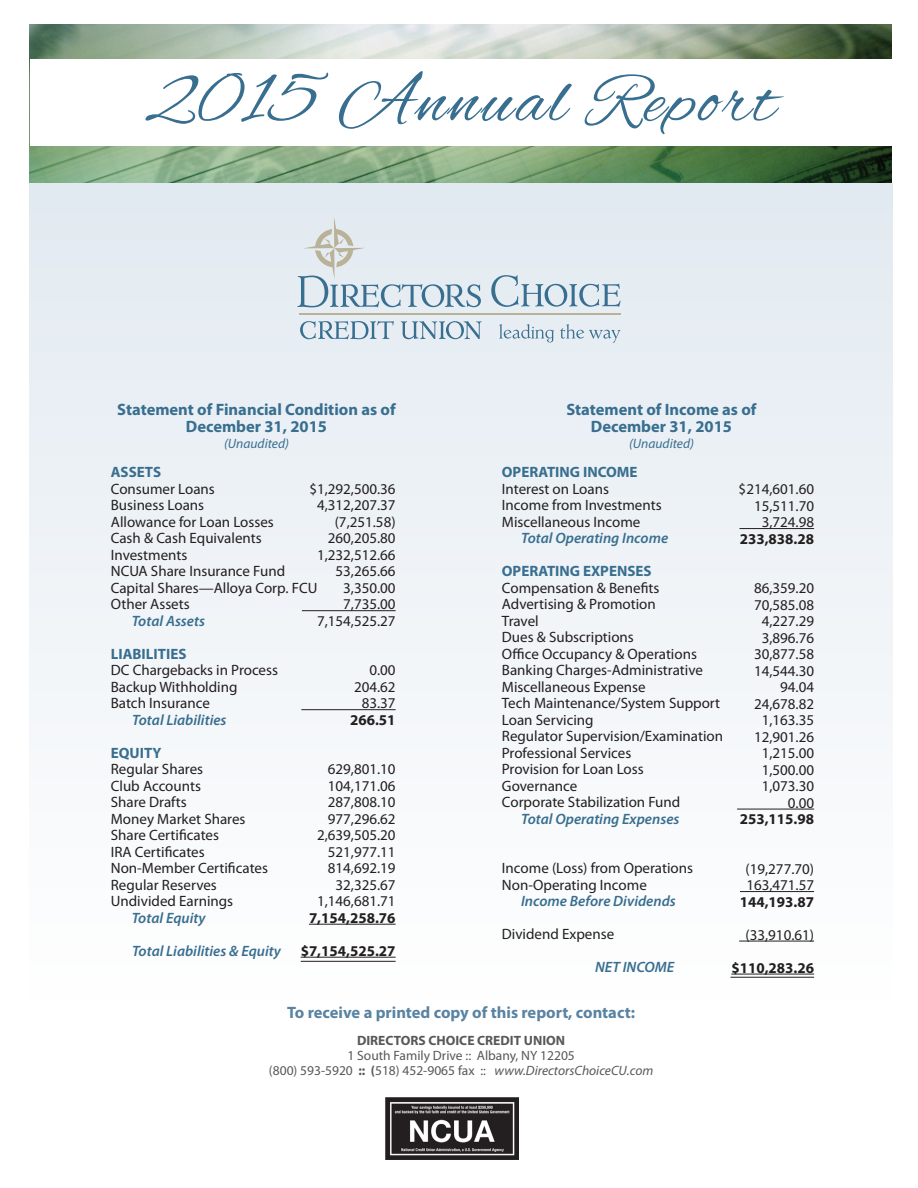
<style>
.page{position:relative;width:918px;height:1188px;background:#fff}
.page>*{position:absolute;margin:0;border:0;box-sizing:border-box;transform-origin:0 0}
.Address{font:73.5px "Alex Brush";letter-spacing:.04em;color:#386e8f}
.t1{font:700 16.5px "Myriad Pro";color:#386e8f}
.Title_Subhead{font:700 16.5px "Myriad Pro";color:#5983a2}
.t2{font:15px "Myriad Pro";color:#231f20}
.t3{font:italic 600 15px "Myriad Pro";color:#386e8f}
.t4{font:700 15px "Myriad Pro";color:#231f20}
.t5{font:700 15px "Myriad Pro";color:#386e8f}
.Title_Subhead-2{font:13.5px "Myriad Pro";color:#57585a}
.Title_Subhead-3{font:700 13.5px "Myriad Pro";color:#57585a}
.t6{font:italic 13.5px "Myriad Pro";color:#386e8f}
.s1{font-weight:700}
.s2{font-style:italic}
</style>
<div class="page">
<div style="left:29px;top:183px;width:864px;height:816px;background:linear-gradient(to bottom,#e2eaf1,#fefefe)"></div>
<hr style="left:730px;top:977px;width:84px;height:1px;background:#231f20">
<hr style="left:302px;top:610px;width:94px;height:1px;background:#231f20">
<hr style="left:301px;top:709px;width:95px;height:1px;background:#231f20">
<hr style="left:309px;top:924px;width:87px;height:1px;background:#231f20">
<hr style="left:301px;top:957px;width:95px;height:1px;background:#231f20">
<hr style="left:739px;top:528px;width:75px;height:1px;background:#231f20">
<hr style="left:737px;top:809px;width:77px;height:1px;background:#231f20">
<hr style="left:740px;top:891px;width:74px;height:1px;background:#231f20">
<hr style="left:739px;top:941px;width:75px;height:1px;background:#231f20">
<hr style="left:731px;top:974px;width:83px;height:1px;background:#231f20">
<hr style="left:301px;top:961px;width:95px;height:1px;background:#231f20">
<svg style="left:491px;top:275px;width:129px;height:32px;background:#c1d2dd"></svg>
<svg style="left:300px;top:321px;width:94px;height:18px;background:#b4c8d6"></svg>
<svg style="left:401px;top:321px;width:81px;height:18px"></svg>
<hr style="left:299px;top:313px;width:321px;height:2px;background:#b9b298">
<svg style="left:297px;top:217px;width:184px;height:90px;background:#d4dee5"></svg>
<svg style="left:499px;top:324px;width:55px;height:18px"></svg>
<svg style="left:560px;top:324px;width:61px;height:19px"></svg>
<svg style="left:518px;top:1098px;width:1px;height:61px"></svg>
<img style="left:386px;top:1098px;width:132px;height:61px">
<img style="left:30px;top:24px;width:861px;height:159px">
<div style="left:30px;top:60px;width:861px;height:86px;background:#fff"></div>
<p class="Address" style="left:145px;top:60px;width:632px">2015 Annual Report</p>
<p class="t1" style="left:117px;top:401px;width:280px">Statement of Financial Condition as of</p>
<p class="t1" style="left:186px;top:417px;width:143px">December 31, 2015</p>
<p class="t6" style="left:224px;top:437px;width:66px">(Unaudited)</p>
<p class="t5" style="left:111px;top:464px;width:52px">ASSETS</p>
<p class="t2" style="left:111px;top:480px;width:106px">Consumer Loans</p>
<p class="t2" style="left:111px;top:497px;width:95px">Business Loans</p>
<p class="t2" style="left:111px;top:513px;width:165px">Allowance for Loan Losses</p>
<p class="t2" style="left:111px;top:530px;width:152px">Cash &amp; Cash Equivalents</p>
<p class="t2" style="left:111px;top:546px;width:78px">Investments</p>
<p class="t2" style="left:111px;top:563px;width:176px">NCUA Share Insurance Fund</p>
<p class="t2" style="left:111px;top:579px;width:208px">Capital Shares—Alloya Corp. FCU</p>
<p class="t2" style="left:111px;top:596px;width:80px">Other Assets</p>
<p class="t3" style="left:132px;top:611px;width:75px">Total Assets</p>
<p class="t5" style="left:111px;top:645px;width:77px">LIABILITIES</p>
<p class="t2" style="left:111px;top:662px;width:169px">DC Chargebacks in Process</p>
<p class="t2" style="left:111px;top:678px;width:128px">Backup Withholding</p>
<p class="t2" style="left:111px;top:695px;width:101px">Batch Insurance</p>
<p class="t3" style="left:132px;top:710px;width:96px">Total Liabilities</p>
<p class="t5" style="left:111px;top:744px;width:52px">EQUITY</p>
<p class="t2" style="left:111px;top:761px;width:94px">Regular Shares</p>
<p class="t2" style="left:111px;top:777px;width:92px">Club Accounts</p>
<p class="t2" style="left:111px;top:794px;width:77px">Share Drafts</p>
<p class="t2" style="left:111px;top:810px;width:136px">Money Market Shares</p>
<p class="t2" style="left:111px;top:827px;width:110px">Share Certificates</p>
<p class="t2" style="left:111px;top:843px;width:95px">IRA Certificates</p>
<p class="t2" style="left:111px;top:860px;width:159px">Non-Member Certificates</p>
<p class="t2" style="left:111px;top:876px;width:108px">Regular Reserves</p>
<p class="t2" style="left:111px;top:893px;width:124px">Undivided Earnings</p>
<p class="t3" style="left:132px;top:908px;width:75px">Total Equity</p>
<p class="t3" style="left:132px;top:941px;width:150px">Total Liabilities &amp; Equity</p>
<p class="t2" style="left:309px;top:480px;width:88px">$1,292,500.36</p>
<p class="t2" style="left:317px;top:497px;width:80px">4,312,207.37</p>
<p class="t2" style="left:335px;top:513px;width:62px">(7,251.58)</p>
<p class="t2" style="left:328px;top:530px;width:69px">260,205.80</p>
<p class="t2" style="left:317px;top:546px;width:80px">1,232,512.66</p>
<p class="t2" style="left:336px;top:563px;width:62px">53,265.66</p>
<p class="t2" style="left:343px;top:579px;width:54px">3,350.00</p>
<p class="t2" style="left:343px;top:596px;width:54px">7,735.00</p>
<p class="t2" style="left:317px;top:612px;width:80px">7,154,525.27</p>
<p class="t2" style="left:369px;top:662px;width:28px">0.00</p>
<p class="t2" style="left:354px;top:678px;width:43px">204.62</p>
<p class="t2" style="left:362px;top:695px;width:35px">83.37</p>
<p class="t4" style="left:350px;top:711px;width:47px">266.51</p>
<p class="t2" style="left:328px;top:761px;width:69px">629,801.10</p>
<p class="t2" style="left:328px;top:777px;width:69px">104,171.06</p>
<p class="t2" style="left:328px;top:794px;width:69px">287,808.10</p>
<p class="t2" style="left:328px;top:810px;width:69px">977,296.62</p>
<p class="t2" style="left:317px;top:827px;width:80px">2,639,505.20</p>
<p class="t2" style="left:328px;top:843px;width:69px">521,977.11</p>
<p class="t2" style="left:328px;top:860px;width:69px">814,692.19</p>
<p class="t2" style="left:336px;top:876px;width:62px">32,325.67</p>
<p class="t2" style="left:317px;top:893px;width:80px">1,146,681.71</p>
<p class="t4" style="left:309px;top:909px;width:88px">7,154,258.76</p>
<p class="t4" style="left:301px;top:942px;width:96px">$7,154,525.27</p>
<p class="t1" style="left:566px;top:401px;width:192px">Statement of Income as of</p>
<p class="t1" style="left:591px;top:417px;width:143px">December 31, 2015</p>
<p class="t6" style="left:629px;top:437px;width:66px">(Unaudited)</p>
<p class="t5" style="left:502px;top:464px;width:137px">OPERATING INCOME</p>
<p class="t2" style="left:502px;top:480px;width:109px">Interest on Loans</p>
<p class="t2" style="left:502px;top:497px;width:161px">Income from Investments</p>
<p class="t2" style="left:502px;top:513px;width:140px">Miscellaneous Income</p>
<p class="t3" style="left:521px;top:529px;width:149px">Total Operating Income</p>
<p class="t5" style="left:502px;top:563px;width:151px">OPERATING EXPENSES</p>
<p class="t2" style="left:502px;top:579px;width:159px">Compensation &amp; Benefits</p>
<p class="t2" style="left:502px;top:596px;width:155px">Advertising &amp; Promotion</p>
<p class="t2" style="left:502px;top:612px;width:38px">Travel</p>
<p class="t2" style="left:502px;top:629px;width:133px">Dues &amp; Subscriptions</p>
<p class="t2" style="left:502px;top:645px;width:197px">Office Occupancy &amp; Operations</p>
<p class="t2" style="left:502px;top:662px;width:203px">Banking Charges-Administrative</p>
<p class="t2" style="left:502px;top:678px;width:145px">Miscellaneous Expense</p>
<p class="t2" style="left:502px;top:695px;width:220px">Tech Maintenance/System Support</p>
<p class="t2" style="left:502px;top:711px;width:93px">Loan Servicing</p>
<p class="t2" style="left:502px;top:728px;width:223px">Regulator Supervision/Examination</p>
<p class="t2" style="left:502px;top:744px;width:131px">Professional Services</p>
<p class="t2" style="left:502px;top:761px;width:143px">Provision for Loan Loss</p>
<p class="t2" style="left:502px;top:777px;width:77px">Governance</p>
<p class="t2" style="left:502px;top:794px;width:180px">Corporate Stabilization Fund</p>
<p class="t3" style="left:521px;top:809px;width:160px">Total Operating Expenses</p>
<p class="t2" style="left:502px;top:860px;width:193px">Income (Loss) from Operations</p>
<p class="t2" style="left:502px;top:876px;width:146px">Non-Operating Income</p>
<p class="t3" style="left:521px;top:892px;width:156px">Income Before Dividends</p>
<p class="t2" style="left:502px;top:926px;width:114px">Dividend Expense</p>
<p class="t3" style="left:595px;top:958px;width:81px">NET INCOME</p>
<p class="t2" style="left:739px;top:481px;width:77px">$214,601.60</p>
<p class="t2" style="left:754px;top:497px;width:62px">15,511.70</p>
<p class="t2" style="left:762px;top:514px;width:54px">3,724.98</p>
<p class="t4" style="left:740px;top:530px;width:76px">233,838.28</p>
<p class="t2" style="left:754px;top:580px;width:62px">86,359.20</p>
<p class="t2" style="left:754px;top:596px;width:62px">70,585.08</p>
<p class="t2" style="left:762px;top:613px;width:54px">4,227.29</p>
<p class="t2" style="left:762px;top:629px;width:54px">3,896.76</p>
<p class="t2" style="left:754px;top:646px;width:62px">30,877.58</p>
<p class="t2" style="left:754px;top:662px;width:62px">14,544.30</p>
<p class="t2" style="left:780px;top:679px;width:35px">94.04</p>
<p class="t2" style="left:754px;top:695px;width:62px">24,678.82</p>
<p class="t2" style="left:762px;top:712px;width:54px">1,163.35</p>
<p class="t2" style="left:754px;top:728px;width:62px">12,901.26</p>
<p class="t2" style="left:762px;top:745px;width:54px">1,215.00</p>
<p class="t2" style="left:762px;top:761px;width:54px">1,500.00</p>
<p class="t2" style="left:762px;top:778px;width:54px">1,073.30</p>
<p class="t2" style="left:788px;top:794px;width:28px">0.00</p>
<p class="t4" style="left:740px;top:811px;width:76px">253,115.98</p>
<p class="t2" style="left:746px;top:860px;width:70px">(19,277.70)</p>
<p class="t2" style="left:746px;top:877px;width:69px">163,471.57</p>
<p class="t4" style="left:740px;top:893px;width:76px">144,193.87</p>
<p class="t2" style="left:746px;top:926px;width:70px">(33,910.61)</p>
<p class="t4" style="left:731px;top:959px;width:84px">$110,283.26</p>
<p class="Title_Subhead" style="left:287px;top:1003px;width:349px">To receive a printed copy of this report, contact:</p>
<p class="Title_Subhead-3" style="left:357px;top:1033px;width:210px">DIRECTORS CHOICE CREDIT UNION</p>
<p class="Title_Subhead-2" style="left:347px;top:1048px;width:229px">1 South Family Drive :: Albany, NY 12205</p>
<p class="Title_Subhead-2" style="left:269px;top:1063px;width:386px">(800) 593-5920 <span class="s1">:: (</span>518) 452-9065 fax :: <span class="s2">www.DirectorsChoiceCU.com</span></p>
</div>
